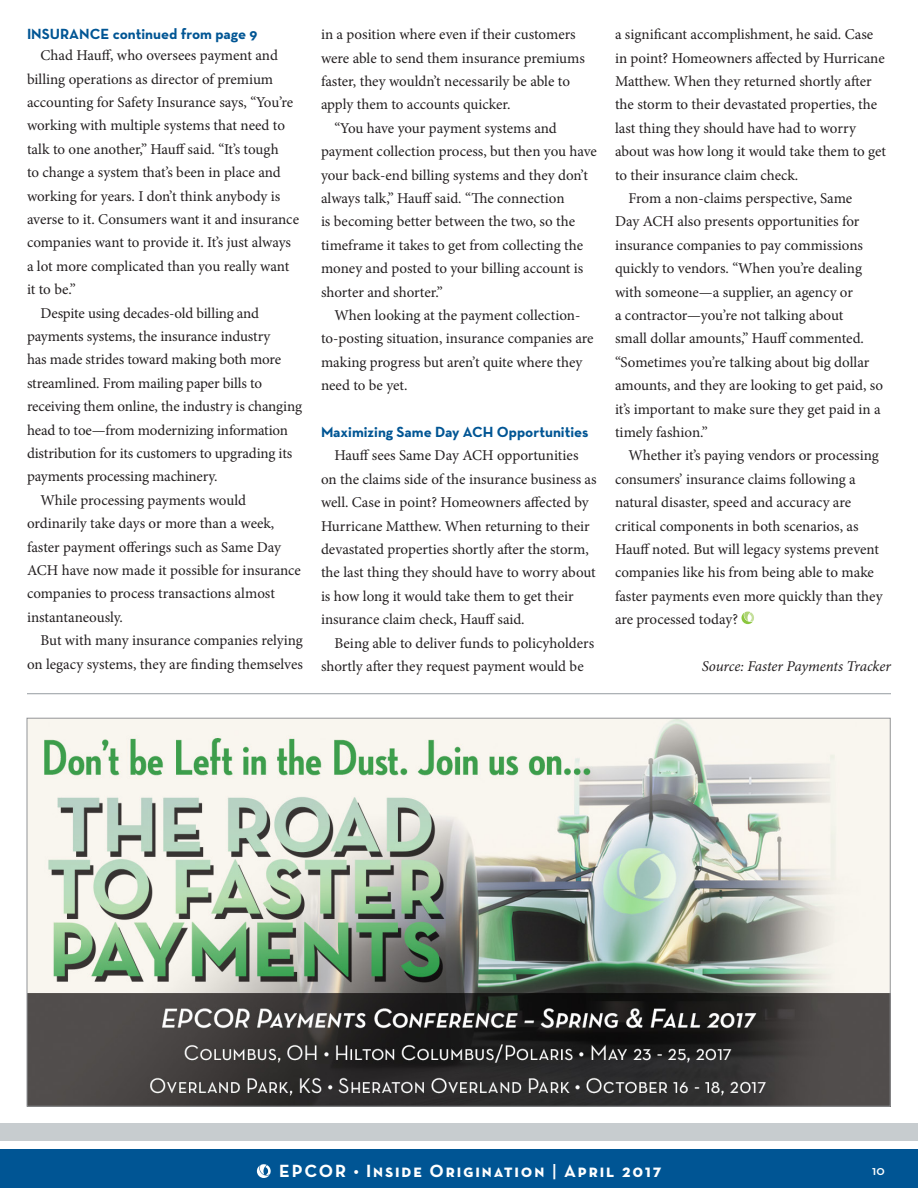
<style>
.page{position:relative;width:918px;height:1188px;background:#fff}
.page>*{position:absolute;margin:0;border:0;box-sizing:border-box;transform-origin:0 0}
.t1{font:700 18px "Neutraface Text";letter-spacing:.1em;color:#fff}
.body_copy{font:15px/23.4px "Minion Pro";letter-spacing:-.005em;color:#231f20}
.sub_head{font:700 15px "Neutraface Text";color:#005594}
.body_copy-2{font:italic 15px "Minion Pro";letter-spacing:-.01em;color:#231f20}
.cont_from{font:700 15px "Neutraface Text";color:#005594}
.t2{font:600 13.5px "Neutraface Text";color:#fff}
.s1{font-weight:600}
</style>
<div class="page">
<div style="left:0;top:1149px;width:918px;height:39px;background:#005594"></div>
<div style="left:0;top:1123px;width:918px;height:18px;background:#c7cccf"></div>
<svg style="left:257px;top:1164px;width:14px;height:14px"></svg>
<img style="left:29px;top:720px;width:860px;height:385px">
<svg style="left:742px;top:612px;width:12px;height:12px"></svg>
<hr style="left:27px;top:693px;width:864px;height:1px;background:#959ca1">
<p class="cont_from" style="left:27px;top:24px;width:232px">INSURANCE continued from page 9</p>
<p class="body_copy" style="left:27px;top:44px;width:274px;text-indent:14px">Chad Hauff, who oversees payment and billing operations as director of premium accounting for Safety Insurance says, “You’re working with multiple systems that need to talk to one another,” Hauff said. “It’s tough<br>to change a system that’s been in place and working for years. I don’t think anybody is averse to it. Consumers want it and insurance companies want to provide it. It’s just always a lot more complicated than you really want it to be.”</p>
<p class="body_copy" style="left:27px;top:301px;width:277px;text-indent:14px">Despite using decades-old billing and payments systems, the insurance industry<br>has made strides toward making both more streamlined. From mailing paper bills to receiving them online, the industry is changing head to toe—from modernizing information distribution for its customers to upgrading its payments processing machinery.</p>
<p class="body_copy" style="left:27px;top:488px;width:276px;text-indent:14px">While processing payments would ordinarily take days or more than a week, faster payment offerings such as Same Day ACH have now made it possible for insurance companies to process transactions almost instantaneously.</p>
<p class="body_copy" style="left:27px;top:629px;width:278px;text-align:right">But with many insurance companies relying on legacy systems, they are finding themselves</p>
<p class="body_copy" style="left:321px;top:23px;width:265px">in a position where even if their customers were able to send them insurance premiums faster, they wouldn’t necessarily be able to apply them to accounts quicker.</p>
<p class="body_copy" style="left:321px;top:116px;width:278px;text-indent:14px">“You have your payment systems and payment collection process, but then you have your back-end billing systems and they don’t always talk,” Hauff said. “The connection<br>is becoming better between the two, so the timeframe it takes to get from collecting the money and posted to your billing account is shorter and shorter.”</p>
<p class="body_copy" style="left:321px;top:303px;width:274px;text-indent:14px">When looking at the payment collection&shy;to-posting situation, insurance companies are making progress but aren’t quite where they need to be yet.</p>
<p class="sub_head" style="left:321px;top:422px;width:269px">Maximizing Same Day ACH Opportunities</p>
<p class="body_copy" style="left:321px;top:444px;width:277px;text-indent:14px">Hauff sees Same Day ACH opportunities on the claims side of the insurance business as well. Case in point? Homeowners affected by Hurricane Matthew. When returning to their devastated properties shortly after the storm, the last thing they should have to worry about is how long it would take them to get their insurance claim check, Hauff said.</p>
<p class="body_copy" style="left:321px;top:631px;width:275px;text-indent:14px">Being able to deliver funds to policyholders shortly after they request payment would be</p>
<p class="body_copy" style="left:615px;top:23px;width:273px">a significant accomplishment, he said. Case in point? Homeowners affected by Hurricane Matthew. When they returned shortly after the storm to their devastated properties, the last thing they should have had to worry about was how long it would take them to get to their insurance claim check.</p>
<p class="body_copy" style="left:615px;top:186px;width:270px;text-indent:14px">From a non-claims perspective, Same<br>Day ACH also presents opportunities for insurance companies to pay commissions quickly to vendors. “When you’re dealing with someone—a supplier, an agency or<br>a contractor—you’re not talking about<br>small dollar amounts,” Hauff commented. “Sometimes you’re talking about big dollar amounts, and they are looking to get paid, so it’s important to make sure they get paid in a timely fashion.”</p>
<p class="body_copy" style="left:615px;top:444px;width:269px;text-indent:14px">Whether it’s paying vendors or processing consumers’ insurance claims following a natural disaster, speed and accuracy are critical components in both scenarios, as Hauff noted. But will legacy systems prevent companies like his from being able to make faster payments even more quickly than they are processed today?</p>
<p class="body_copy-2" style="left:702px;top:656px;width:191px">Source: Faster Payments Tracker</p>
<p class="t1" style="left:279px;top:1159px;width:384px">EPCOR • Inside Origination <span class="s1">|</span> April 2017</p>
<p class="t2" style="left:872px;top:1161px;width:14px">10</p>
</div>
